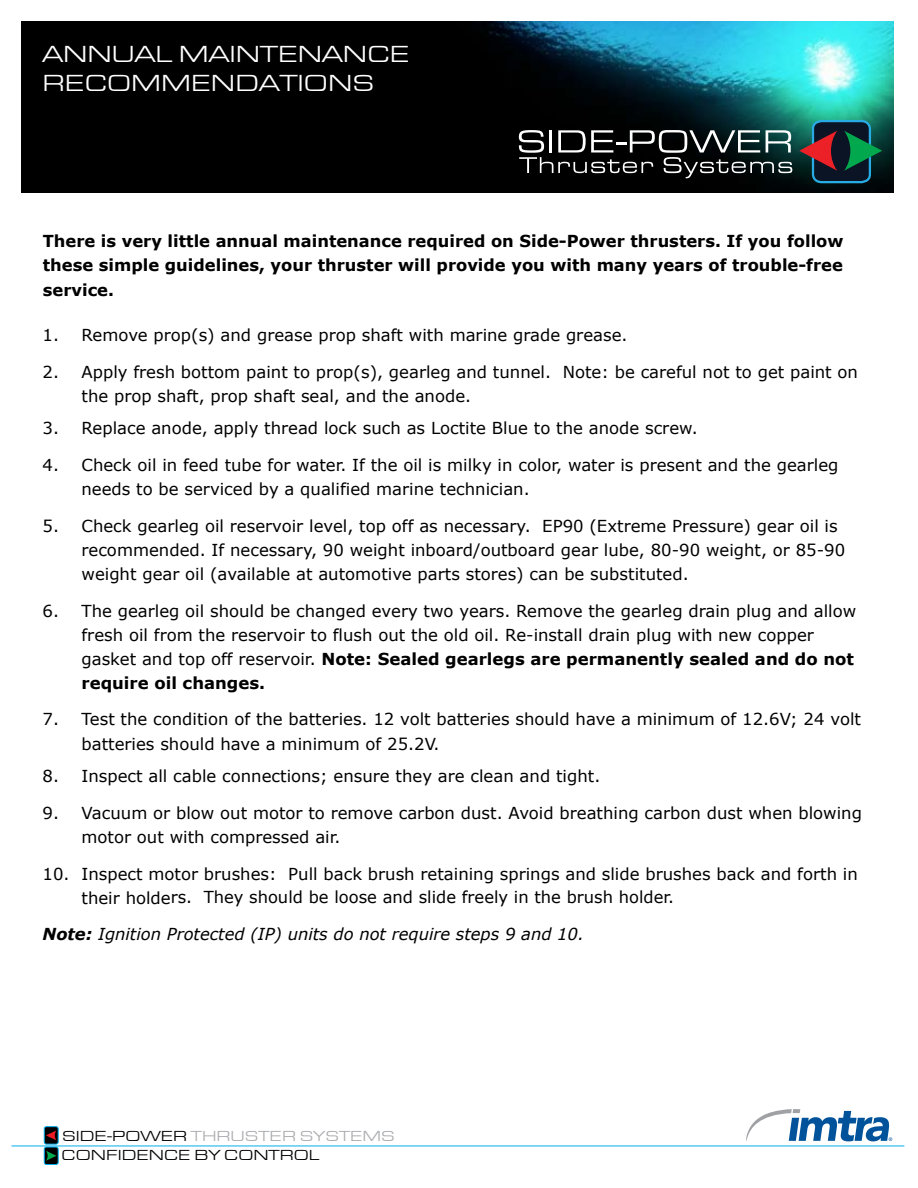
<style>
.page{position:relative;width:918px;height:1188px;background:#fff}
.page>*{position:absolute;margin:0;border:0;box-sizing:border-box;transform-origin:0 0}
.t1{font:24px/28.8px "Eurostile Extended";color:#fff}
.t2{font:16.5px/24px "Verdana";color:#000}
.t3{font:700 16.5px/24px "Verdana";color:#000;text-align:justify}
.t4{font:italic 16.5px "Verdana";color:#000}
.t5{font:15px/18.9px "Eurostile Extended";color:#000}
.s1{font-weight:700}
.s2{color:#abadb0}
</style>
<div class="page">
<hr style="left:11px;top:1146px;width:893px;height:1px;background:#00aeef">
<div style="left:44px;top:1127px;width:14px;height:17px;background:#000;border-radius:2px"></div>
<div style="left:44px;top:1126px;width:14px;height:18px;border:1px solid #00aeef;border-radius:2px"></div>
<svg style="left:46px;top:1130px;width:10px;height:10px"></svg>
<div style="left:44px;top:1147px;width:14px;height:17px;background:#000;border-radius:2px"></div>
<div style="left:44px;top:1147px;width:14px;height:18px;border:1px solid #00aeef;border-radius:2px"></div>
<svg style="left:46px;top:1151px;width:10px;height:10px"></svg>
<img style="left:21px;top:21px;width:873px;height:172px">
<svg style="left:746px;top:1109px;width:146px;height:32px"></svg>
<svg style="left:519px;top:130px;width:273px;height:48px;background:#353a3a"></svg>
<svg style="left:799px;top:120px;width:83px;height:63px;background:#253e3d"></svg>
<h1 class="t1" style="left:43px;top:40px;width:369px">ANNUAL MAINTENANCE<br>RECOMMENDATIONS</h1>
<p class="t3" style="left:43px;top:229px;width:802px">There is very little annual maintenance required on Side-Power thrusters. If you follow these simple guidelines, your thruster will provide you with many years of trouble-free service.</p>
<p class="t2" style="left:43px;top:323px;width:587px">1. Remove prop(s) and grease prop shaft with marine grade grease.</p>
<p class="t2" style="left:82px;top:359px;width:778px;text-indent:-39px">2. Apply fresh bottom paint to prop(s), gearleg and tunnel. Note: be careful not to get paint on the prop shaft, prop shaft seal, and the anode.</p>
<p class="t2" style="left:43px;top:416px;width:657px">3. Replace anode, apply thread lock such as Loctite Blue to the anode screw.</p>
<p class="t2" style="left:82px;top:453px;width:758px;text-indent:-39px">4. Check oil in feed tube for water. If the oil is milky in color, water is present and the gearleg needs to be serviced by a qualified marine technician.</p>
<p class="t2" style="left:82px;top:513px;width:765px;text-indent:-39px">5. Check gearleg oil reservoir level, top off as necessary. EP90 (Extreme Pressure) gear oil is recommended. If necessary, 90 weight inboard/outboard gear lube, 80-90 weight, or 85-90 weight gear oil (available at automotive parts stores) can be substituted.</p>
<p class="t2" style="left:82px;top:598px;width:776px;text-indent:-39px">6. The gearleg oil should be changed every two years. Remove the gearleg drain plug and allow fresh oil from the reservoir to flush out the old oil. Re-install drain plug with new copper gasket and top off reservoir. <span class="s1">Note: Sealed gearlegs are permanently sealed and do not require oil changes.</span></p>
<p class="t2" style="left:82px;top:707px;width:781px;text-indent:-39px">7. Test the condition of the batteries. 12 volt batteries should have a minimum of 12.6V; 24 volt batteries should have a minimum of 25.2V.</p>
<p class="t2" style="left:43px;top:764px;width:559px">8. Inspect all cable connections; ensure they are clean and tight.</p>
<p class="t2" style="left:82px;top:800px;width:782px;text-indent:-39px">9. Vacuum or blow out motor to remove carbon dust. Avoid breathing carbon dust when blowing motor out with compressed air.</p>
<p class="t2" style="left:82px;top:861px;width:778px;text-indent:-39px">10. Inspect motor brushes: Pull back brush retaining springs and slide brushes back and forth in their holders. They should be loose and slide freely in the brush holder.</p>
<p class="t4" style="left:43px;top:924px;width:543px"><span class="s1">Note:</span> Ignition Protected (IP) units do not require steps 9 and 10.</p>
<p class="t5" style="left:62px;top:1127px;width:335px">SIDE-POWER <span class="s2">THRUSTER SYSTEMS<br></span>CONFIDENCE BY CONTROL</p>
</div>
